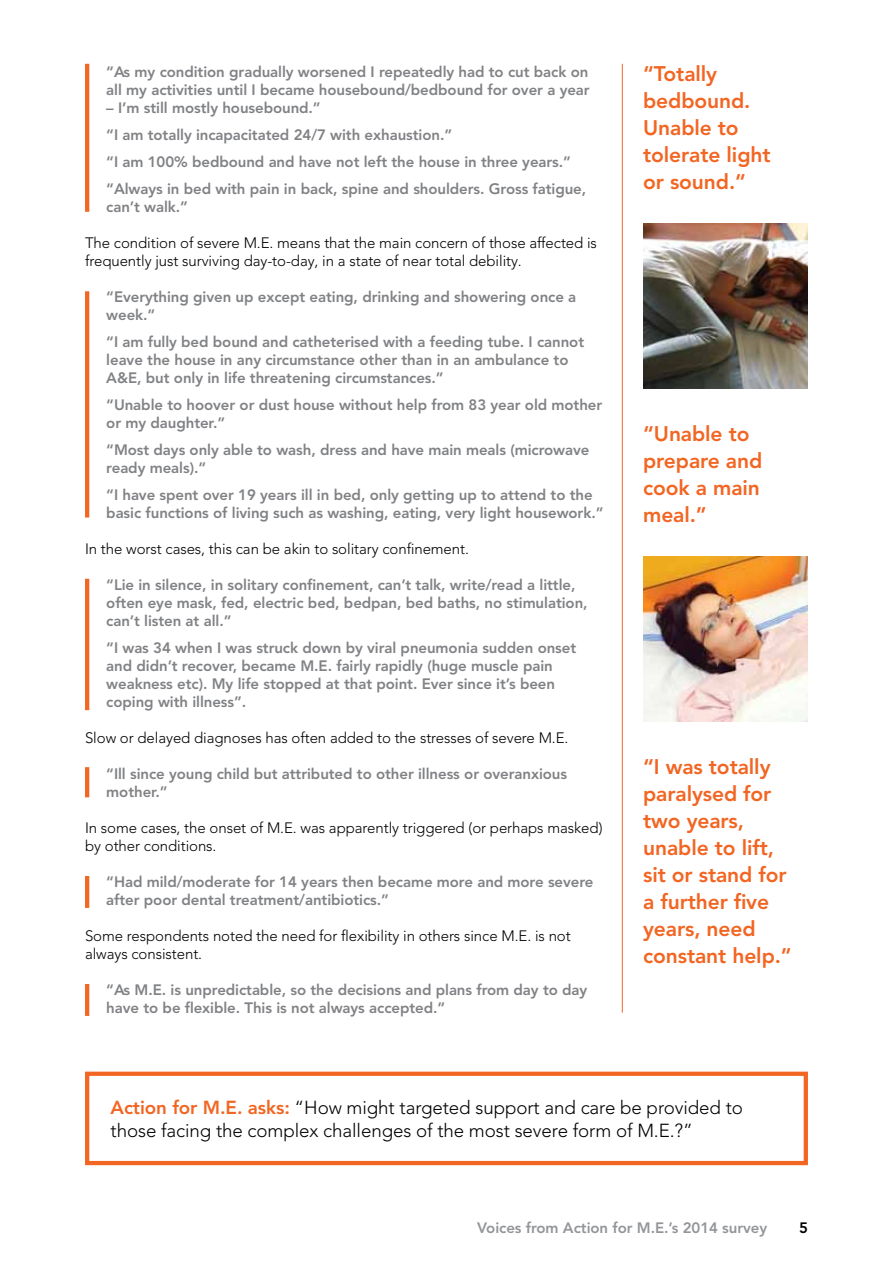
<style>
.page{position:relative;width:893px;height:1263px;background:#fff}
.page>*{position:absolute;margin:0;border:0;box-sizing:border-box;transform-origin:0 0}
.t1{font:800 21px/27px "Avenir LT Pro";letter-spacing:-.005em;color:#f26522}
.t2{font:300 18.75px/22.5px "Avenir LT Pro";letter-spacing:-.005em;color:#000}
.t3{font:800 15px/18px "Avenir LT Pro";letter-spacing:-.005em;color:#808285}
.t4{font:300 15px/18px "Avenir LT Pro";letter-spacing:-.005em;color:#000}
.t5{font:800 15px "Avenir LT Pro";letter-spacing:-.005em;color:#939598}
.t6{font:800 15px "Avenir LT Pro";color:#000}
.s1{font-weight:800;color:#f26522}
</style>
<div class="page">
<hr style="left:622px;top:64px;width:1px;height:948px;background:#f26522">
<hr style="left:85px;top:64px;width:4px;height:148px;background:#f26522">
<hr style="left:85px;top:291px;width:4px;height:226px;background:#f26522">
<hr style="left:85px;top:579px;width:4px;height:131px;background:#f26522">
<hr style="left:85px;top:767px;width:4px;height:30px;background:#f26522">
<hr style="left:85px;top:876px;width:4px;height:32px;background:#f26522">
<hr style="left:85px;top:984px;width:4px;height:32px;background:#f26522">
<img style="left:643px;top:223px;width:165px;height:165px">
<img style="left:643px;top:556px;width:165px;height:165px">
<div style="left:85px;top:1071px;width:723px;height:94px;border:4px solid #f26522"></div>
<p class="t3" style="left:106px;top:62px;width:485px">“As my condition gradually worsened I repeatedly had to cut back on all my activities until I became housebound/bedbound for over a year</p>
<p class="t3" style="left:106px;top:94px;width:481px;line-height:27px">– I’m still mostly housebound.”<br>“I am totally incapacitated 24/7 with exhaustion.”<br>“I am 100% bedbound and have not left the house in three years.” “Always in bed with pain in back, spine and shoulders. Gross fatigue,</p>
<p class="t3" style="left:106px;top:197px;width:83px">can’t walk.”</p>
<p class="t4" style="left:85px;top:233px;width:513px">The condition of severe M.E. means that the main concern of those affected is frequently just surviving day-to-day, in a state of near total debility.</p>
<p class="t3" style="left:106px;top:287px;width:472px">“Everything given up except eating, drinking and showering once a week.”</p>
<p class="t3" style="left:106px;top:332px;width:479px">“I am fully bed bound and catheterised with a feeding tube. I cannot leave the house in any circumstance other than in an ambulance to<br>A&amp;E, but only in life threatening circumstances.”</p>
<p class="t3" style="left:106px;top:395px;width:497px">“Unable to hoover or dust house without help from 83 year old mother or my daughter.”</p>
<p class="t3" style="left:106px;top:440px;width:485px">“Most days only able to wash, dress and have main meals (microwave ready meals).”</p>
<p class="t3" style="left:106px;top:485px;width:499px">“I have spent over 19 years ill in bed, only getting up to attend to the basic functions of living such as washing, eating, very light housework.”</p>
<p class="t4" style="left:85px;top:539px;width:385px">In the worst cases, this can be akin to solitary confinement.</p>
<p class="t3" style="left:106px;top:575px;width:483px">“Lie in silence, in solitary confinement, can’t talk, write/read a little, often eye mask, fed, electric bed, bedpan, bed baths, no stimulation, can’t listen at all.”</p>
<p class="t3" style="left:106px;top:638px;width:471px">“I was 34 when I was struck down by viral pneumonia sudden onset and didn’t recover, became M.E. fairly rapidly (huge muscle pain weakness etc). My life stopped at that point. Ever since it’s been coping with illness”.</p>
<p class="t4" style="left:85px;top:728px;width:485px">Slow or delayed diagnoses has often added to the stresses of severe M.E.</p>
<p class="t3" style="left:106px;top:764px;width:462px">“Ill since young child but attributed to other illness or overanxious mother.”</p>
<p class="t4" style="left:85px;top:818px;width:519px">In some cases, the onset of M.E. was apparently triggered (or perhaps masked) by other conditions.</p>
<p class="t3" style="left:106px;top:872px;width:489px">“Had mild/moderate for 14 years then became more and more severe after poor dental treatment/antibiotics.”</p>
<p class="t4" style="left:85px;top:926px;width:487px">Some respondents noted the need for flexibility in others since M.E. is not always consistent.</p>
<p class="t3" style="left:106px;top:980px;width:483px">“As M.E. is unpredictable, so the decisions and plans from day to day have to be flexible. This is not always accepted.”</p>
<h1 class="t1" style="left:643px;top:60px;width:129px">“Totally bedbound.<br>Unable to tolerate light or sound.”</h1>
<h1 class="t1" style="left:643px;top:420px;width:121px">“Unable to prepare and cook a main meal.”</h1>
<h1 class="t1" style="left:643px;top:753px;width:150px">“I was totally paralysed for two years, unable to lift, sit or stand for a further five years, need constant help.”</h1>
<p class="t2" style="left:111px;top:1096px;width:634px"><span class="s1">Action for M.E. asks:</span> “How might targeted support and care be provided to those facing the complex challenges of the most severe form of M.E.?”</p>
<p class="t5" style="left:477px;top:1219px;width:291px">Voices from Action for M.E.’s 2014 survey</p>
<p class="t6" style="left:799px;top:1219px;width:10px">5</p>
</div>
